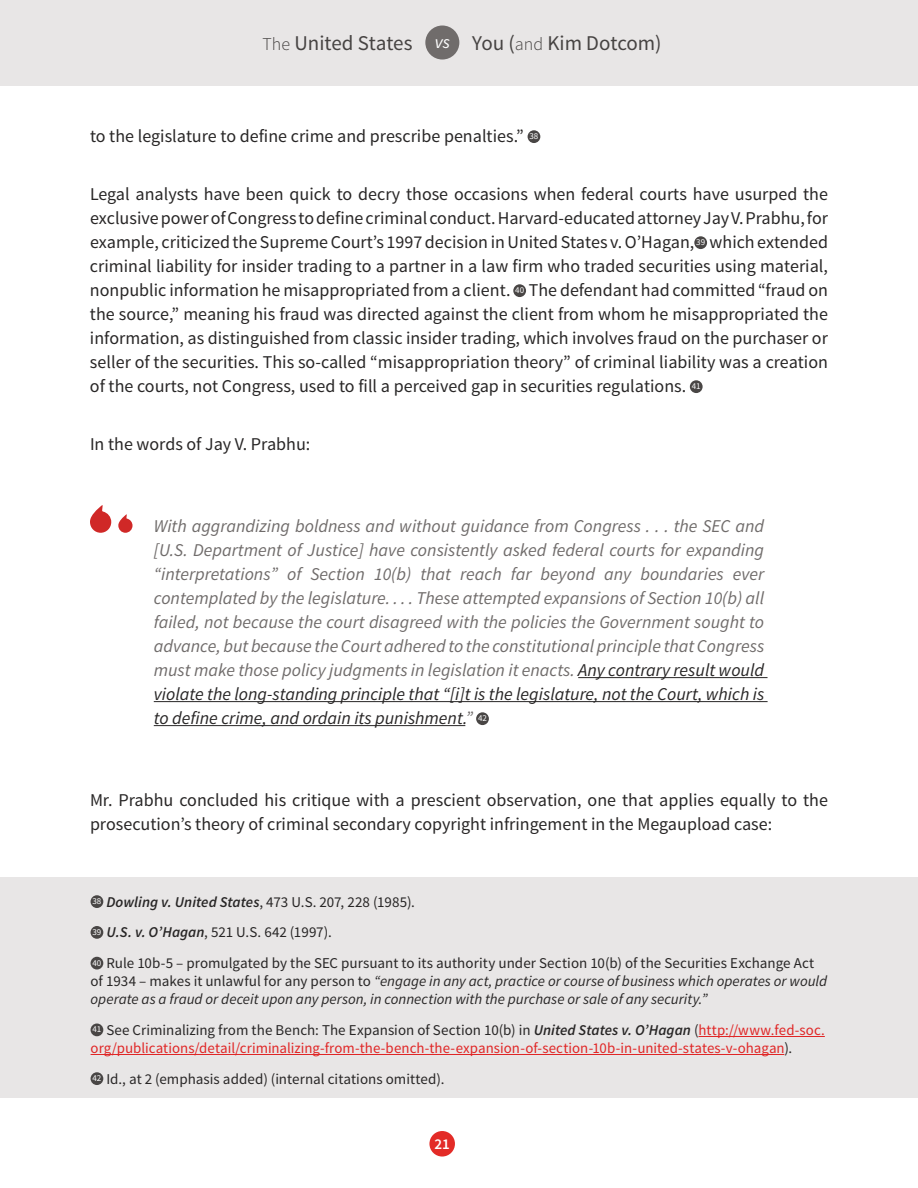
<style>
.page{position:relative;width:918px;height:1188px;background:#fff}
.page>*{position:absolute;margin:0;border:0;box-sizing:border-box;transform-origin:0 0}
.t1{font:21px "Source Sans Pro";color:#464342}
.t2{font:18px/24px "Source Sans Pro";color:#282626;text-align:justify}
.t3{font:italic 18px/24px "Source Sans Pro";color:#706c6b;text-align:justify}
.t4{font:15px/30.8px "Source Sans Pro";letter-spacing:.005em;color:#282626}
.t5{font:15px/18px "Source Sans Pro";letter-spacing:.005em;color:#e02626}
.t6{font:italic 15px/18px "Source Sans Pro";color:#282626}
.t7{font:600 15px "Source Sans Pro";color:#fff}
.s1{font-weight:300;font-size:18px}
.s2{font-style:italic;font-size:18px;color:#fff}
.s3{font-size:9px;color:#fff}
.s4{color:#282626}
.s5{font-style:normal;font-size:9px;color:#fff}
.s6{font-weight:600;font-style:italic}
.s7{font-style:normal}
.s8{font-weight:600;font-style:italic;color:#282626}
</style>
<div class="page">
<div style="left:0;top:0;width:918px;height:85px;background:#e8e6e6"></div>
<div style="left:429px;top:1131px;width:26px;height:26px;background:#e32b27;border-radius:50%"></div>
<div style="left:425px;top:26px;width:34px;height:34px;background:#706c6b;border-radius:50%"></div>
<hr style="left:578px;top:677px;width:190px;height:1px;background:#282626">
<hr style="left:154px;top:701px;width:614px;height:1px;background:#282626">
<hr style="left:154px;top:725px;width:311px;height:1px;background:#282626">
<div style="left:528px;top:130px;width:12px;height:13px;background:#494645;border-radius:50%"></div>
<div style="left:694px;top:236px;width:13px;height:13px;background:#494645;border-radius:50%"></div>
<div style="left:513px;top:284px;width:13px;height:13px;background:#494645;border-radius:50%"></div>
<div style="left:690px;top:380px;width:13px;height:13px;background:#494645;border-radius:50%"></div>
<div style="left:476px;top:712px;width:13px;height:13px;background:#494645;border-radius:50%"></div>
<div style="left:0;top:877px;width:918px;height:221px;background:#e8e6e6"></div>
<hr style="left:698px;top:1036px;width:127px;height:1px;background:#e02626">
<hr style="left:91px;top:1054px;width:693px;height:1px;background:#e02626">
<div style="left:91px;top:895px;width:12px;height:13px;background:#494645;border-radius:50%"></div>
<div style="left:91px;top:926px;width:12px;height:13px;background:#494645;border-radius:50%"></div>
<div style="left:91px;top:957px;width:12px;height:13px;background:#494645;border-radius:50%"></div>
<div style="left:91px;top:1024px;width:12px;height:12px;background:#494645;border-radius:50%"></div>
<div style="left:91px;top:1072px;width:12px;height:13px;background:#494645;border-radius:50%"></div>
<svg style="left:118px;top:514px;width:15px;height:19px"></svg>
<svg style="left:90px;top:505px;width:21px;height:28px"></svg>
<p class="t1" style="left:263px;top:30px;width:401px"><span class="s1">The</span> United States <span class="s2">vs</span> You (<span class="s1">and</span> Kim Dotcom)</p>
<p class="t2" style="left:90px;top:124px;width:450px">to the legislature to define crime and prescribe penalties.” <span class="s3">38</span></p>
<p class="t2" style="left:90px;top:182px;width:740px">Legal analysts have been quick to decry those occasions when federal courts have usurped the exclusive power of Congress to define criminal conduct. Harvard-educated attorney Jay V. Prabhu, for example, criticized the Supreme Court’s 1997 decision in United States v. O’Hagan, <span class="s3">39</span> which extended criminal liability for insider trading to a partner in a law firm who traded securities using material, nonpublic information he misappropriated from a client. <span class="s3">40</span> The defendant had committed “fraud on the source,” meaning his fraud was directed against the client from whom he misappropriated the information, as distinguished from classic insider trading, which involves fraud on the purchaser or seller of the securities. This so-called “misappropriation theory” of criminal liability was a creation of the courts, not Congress, used to fill a perceived gap in securities regulations. <span class="s3">41</span></p>
<p class="t2" style="left:90px;top:432px;width:222px">In the words of Jay V. Prabhu:</p>
<p class="t3" style="left:154px;top:514px;width:612px">With aggrandizing boldness and without guidance from Congress . . . the SEC and [U.S. Department of Justice] have consistently asked federal courts for expanding “interpretations” of Section 10(b) that reach far beyond any boundaries ever contemplated by the legislature. . . . These attempted expansions of Section 10(b) all failed, not because the court disagreed with the policies the Government sought to advance, but because the Court adhered to the constitutional principle that Congress must make those policy judgments in legislation it enacts. <span class="s4">Any contrary result would violate the long-standing principle that “[i]t is the legislature, not the Court, which is to define crime, and ordain its punishment.</span>” <span class="s5">42</span></p>
<p class="t2" style="left:90px;top:788px;width:740px">Mr. Prabhu concluded his critique with a prescient observation, one that applies equally to the prosecution’s theory of criminal secondary copyright infringement in the Megaupload case:</p>
<p class="t4" style="left:92px;top:887px;width:723px"><sup>38</sup> <span class="s6">Dowling v. United States</span>, 473 U.S. 207, 228 (1985).<br><sup>39</sup> <span class="s6">U.S. v. O’Hagan</span>, 521 U.S. 642 (1997).<br><sup>40</sup> Rule 10b-5 – promulgated by the SEC pursuant to its authority under Section 10(b) of the Securities Exchange Act</p>
<p class="t6" style="left:91px;top:972px;width:738px"><span class="s7">of 1934 – makes it unlawful for any person to</span> “engage in any act, practice or course of business which operates or would operate as a fraud or deceit upon any person, in connection with the purchase or sale of any security.”</p>
<p class="t5" style="left:91px;top:1021px;width:736px"><sup>41</sup> <span class="s4">See Criminalizing from the Bench: The Expansion of Section 10(b) in</span> <span class="s8">United States v. O’Hagan</span> <span class="s4">(</span>http://www.fed-soc. org/publications/detail/criminalizing-from-the-bench-the-expansion-of-section-10b-in-united-states-v-ohagan<span class="s4">).</span></p>
<p class="t4" style="left:92px;top:1064px;width:353px"><sup>42</sup> Id., at 2 (emphasis added) (internal citations omitted).</p>
<p class="t7" style="left:435px;top:1134px;width:17px">21</p>
</div>
